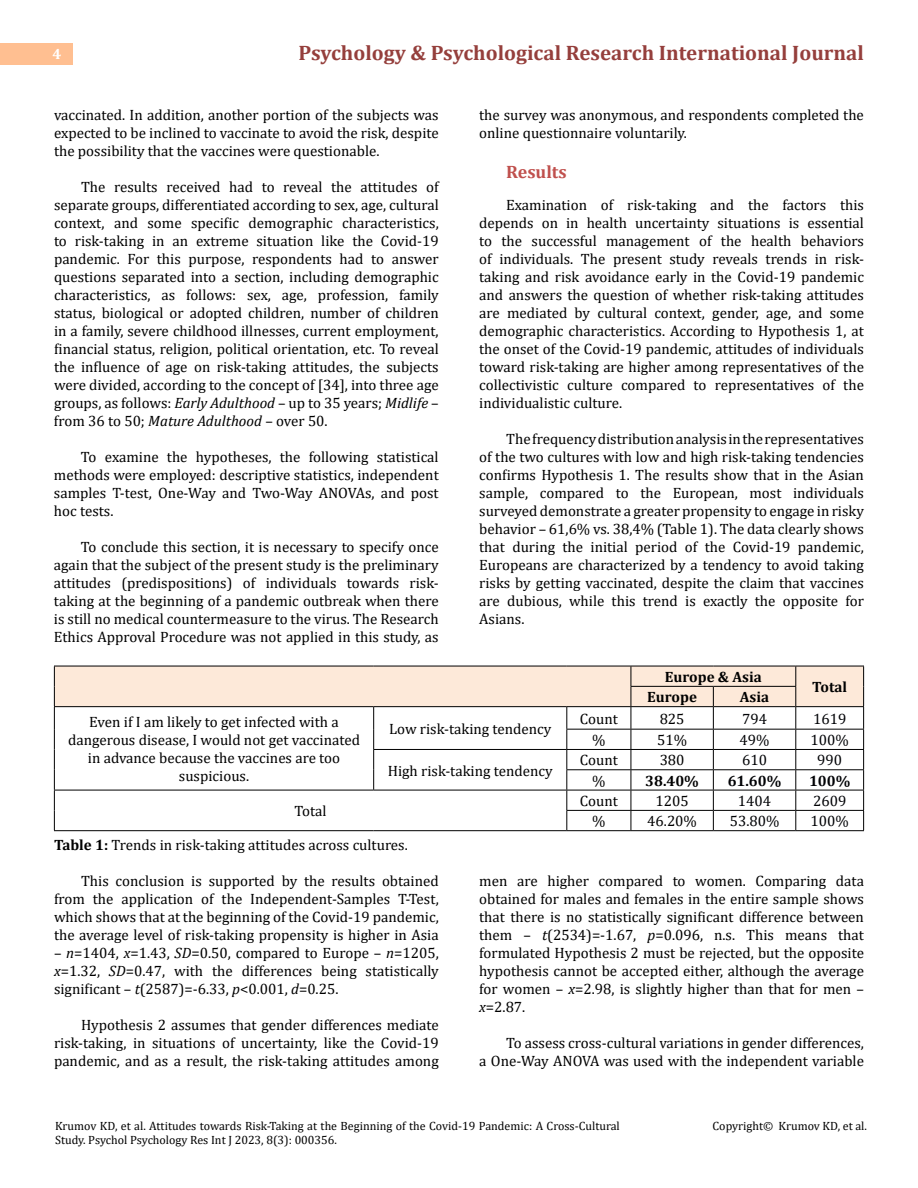
<style>
.page{position:relative;width:918px;height:1188px;background:#fff}
.page>*{position:absolute;margin:0;border:0;box-sizing:border-box;transform-origin:0 0}
.t1{font:700 21px "Cambria";color:#953f3c}
.t2{font:700 18px "Cambria";color:#c0504d}
.t3{font:15px/18px "Cambria";color:#000;text-align:justify}
.t4{font:15px "Cambria";color:#010205}
.t5{font:700 15px "Cambria";color:#000}
.t6{font:700 15px "Cambria";color:#010205}
.t7{font:700 15px "Cambria";color:#fff}
.t8{font:12px/14.4px "Cambria";color:#000}
.s1{font-style:italic}
.s2{font-weight:700}
</style>
<div class="page">
<div style="left:0;top:43px;width:73px;height:21px;background:#ffbf91"></div>
<svg style="left:54px;top:666px;width:810px;height:165px"></svg>
<hr style="left:567px;top:830px;width:64px;height:1px;background:#000">
<hr style="left:631px;top:830px;width:82px;height:1px;background:#000">
<hr style="left:713px;top:830px;width:83px;height:1px;background:#000">
<hr style="left:796px;top:830px;width:68px;height:1px;background:#000">
<p class="t7" style="left:53px;top:44px;width:10px">4</p>
<h1 class="t1" style="left:298px;top:38px;width:567px">Psychology &amp; Psychological Research International Journal</h1>
<p class="t3" style="left:54px;top:105px;width:386px">vaccinated. In addition, another portion of the subjects was expected to be inclined to vaccinate to avoid the risk, despite the possibility that the vaccines were questionable.</p>
<p class="t3" style="left:54px;top:177px;width:386px;text-indent:27px">The results received had to reveal the attitudes of separate groups, differentiated according to sex, age, cultural context, and some specific demographic characteristics, to risk-taking in an extreme situation like the Covid-19 pandemic. For this purpose, respondents had to answer questions separated into a section, including demographic characteristics, as follows: sex, age, profession, family status, biological or adopted children, number of children in a family, severe childhood illnesses, current employment, financial status, religion, political orientation, etc. To reveal the influence of age on risk-taking attitudes, the subjects were divided, according to the concept of [34], into three age groups, as follows: <span class="s1">Early Adulthood</span> – up to 35 years; <span class="s1">Midlife</span> – from 36 to 50; <span class="s1">Mature Adulthood</span> – over 50.</p>
<p class="t3" style="left:54px;top:447px;width:386px;text-indent:27px">To examine the hypotheses, the following statistical methods were employed: descriptive statistics, independent samples T-test, One-Way and Two-Way ANOVAs, and post hoc tests.</p>
<p class="t3" style="left:54px;top:537px;width:386px;text-indent:27px">To conclude this section, it is necessary to specify once again that the subject of the present study is the preliminary attitudes (predispositions) of individuals towards risk&shy;taking at the beginning of a pandemic outbreak when there is still no medical countermeasure to the virus. The Research Ethics Approval Procedure was not applied in this study, as</p>
<p class="t3" style="left:479px;top:105px;width:386px">the survey was anonymous, and respondents completed the online questionnaire voluntarily.</p>
<p class="t2" style="left:506px;top:159px;width:62px">Results</p>
<p class="t3" style="left:479px;top:195px;width:386px;text-indent:27px">Examination of risk-taking and the factors this depends on in health uncertainty situations is essential to the successful management of the health behaviors of individuals. The present study reveals trends in risk&shy;taking and risk avoidance early in the Covid-19 pandemic and answers the question of whether risk-taking attitudes are mediated by cultural context, gender, age, and some demographic characteristics. According to Hypothesis 1, at the onset of the Covid-19 pandemic, attitudes of individuals toward risk-taking are higher among representatives of the collectivistic culture compared to representatives of the individualistic culture.</p>
<p class="t3" style="left:479px;top:429px;width:386px;text-indent:27px">The frequency distribution analysis in the representatives of the two cultures with low and high risk-taking tendencies confirms Hypothesis 1. The results show that in the Asian sample, compared to the European, most individuals surveyed demonstrate a greater propensity to engage in risky behavior – 61,6% vs. 38,4% (Table 1). The data clearly shows that during the initial period of the Covid-19 pandemic, Europeans are characterized by a tendency to avoid taking risks by getting vaccinated, despite the claim that vaccines are dubious, while this trend is exactly the opposite for Asians.</p>
<p class="t5" style="left:665px;top:666px;width:98px">Europe &amp; Asia</p>
<p class="t5" style="left:647px;top:687px;width:51px">Europe</p>
<p class="t5" style="left:740px;top:687px;width:31px">Asia</p>
<p class="t5" style="left:812px;top:676px;width:36px">Total</p>
<p class="t3" style="left:68px;top:713px;width:294px;text-align:center">Even if I am likely to get infected with a dangerous disease, I would not get vaccinated in advance because the vaccines are too suspicious.</p>
<p class="t3" style="left:389px;top:720px;width:164px">Low risk-taking tendency</p>
<p class="t3" style="left:388px;top:761px;width:166px">High risk-taking tendency</p>
<p class="t3" style="left:295px;top:802px;width:34px">Total</p>
<p class="t3" style="left:580px;top:710px;width:40px">Count</p>
<p class="t3" style="left:660px;top:710px;width:26px">825</p>
<p class="t4" style="left:742px;top:710px;width:26px">794</p>
<p class="t4" style="left:813px;top:710px;width:35px">1619</p>
<p class="t3" style="left:592px;top:731px;width:15px">%</p>
<p class="t3" style="left:657px;top:731px;width:31px">51%</p>
<p class="t4" style="left:740px;top:731px;width:31px">49%</p>
<p class="t4" style="left:811px;top:731px;width:40px">100%</p>
<p class="t3" style="left:580px;top:751px;width:40px">Count</p>
<p class="t3" style="left:660px;top:751px;width:26px">380</p>
<p class="t4" style="left:742px;top:752px;width:26px">610</p>
<p class="t4" style="left:817px;top:752px;width:26px">990</p>
<p class="t3" style="left:592px;top:772px;width:15px">%</p>
<p class="t5" style="left:645px;top:770px;width:55px">38.40%</p>
<p class="t6" style="left:728px;top:770px;width:55px">61.60%</p>
<p class="t6" style="left:809px;top:770px;width:43px">100%</p>
<p class="t3" style="left:580px;top:792px;width:40px">Count</p>
<p class="t3" style="left:656px;top:792px;width:35px">1205</p>
<p class="t4" style="left:738px;top:792px;width:35px">1404</p>
<p class="t4" style="left:813px;top:792px;width:35px">2609</p>
<p class="t3" style="left:592px;top:812px;width:15px">%</p>
<p class="t3" style="left:647px;top:812px;width:51px">46.20%</p>
<p class="t4" style="left:730px;top:812px;width:51px">53.80%</p>
<p class="t4" style="left:811px;top:812px;width:40px">100%</p>
<p class="t3" style="left:54px;top:836px;width:355px"><span class="s2">Table 1:</span> Trends in risk-taking attitudes across cultures.</p>
<p class="t3" style="left:54px;top:872px;width:386px;text-indent:27px">This conclusion is supported by the results obtained from the application of the Independent-Samples T-Test, which shows that at the beginning of the Covid-19 pandemic, the average level of risk-taking propensity is higher in Asia</p>
<p class="t3" style="left:54px;top:944px;width:386px">– <span class="s1">n</span>=1404, <span class="s1">x</span>=1.43, <span class="s1">SD</span>=0.50, compared to Europe – <span class="s1">n</span>=1205, <span class="s1">x</span>=1.32, <span class="s1">SD</span>=0.47, with the differences being statistically significant – <span class="s1">t</span>(2587)=-6.33, <span class="s1">p</span>&lt;0.001, <span class="s1">d</span>=0.25.</p>
<p class="t3" style="left:54px;top:1016px;width:386px;text-indent:27px">Hypothesis 2 assumes that gender differences mediate risk-taking, in situations of uncertainty, like the Covid-19 pandemic, and as a result, the risk-taking attitudes among</p>
<p class="t3" style="left:479px;top:872px;width:386px">men are higher compared to women. Comparing data obtained for males and females in the entire sample shows that there is no statistically significant difference between them – <span class="s1">t</span>(2534)=-1.67, <span class="s1">p</span>=0.096, n.s. This means that formulated Hypothesis 2 must be rejected, but the opposite hypothesis cannot be accepted either, although the average for women – <span class="s1">x</span>=2.98, is slightly higher than that for men – <span class="s1">x</span>=2.87.</p>
<p class="t3" style="left:479px;top:1034px;width:386px;text-align:right">To assess cross-cultural variations in gender differences,<br>a One-Way ANOVA was used with the independent variable</p>
<p class="t8" style="left:55px;top:1118px;width:566px">Krumov KD, et al. Attitudes towards Risk-Taking at the Beginning of the Covid-19 Pandemic: A Cross-Cultural<br>Study. Psychol Psychology Res Int J 2023, 8(3): 000356.</p>
<p class="t8" style="left:713px;top:1118px;width:156px">Copyright© Krumov KD, et al.</p>
</div>
